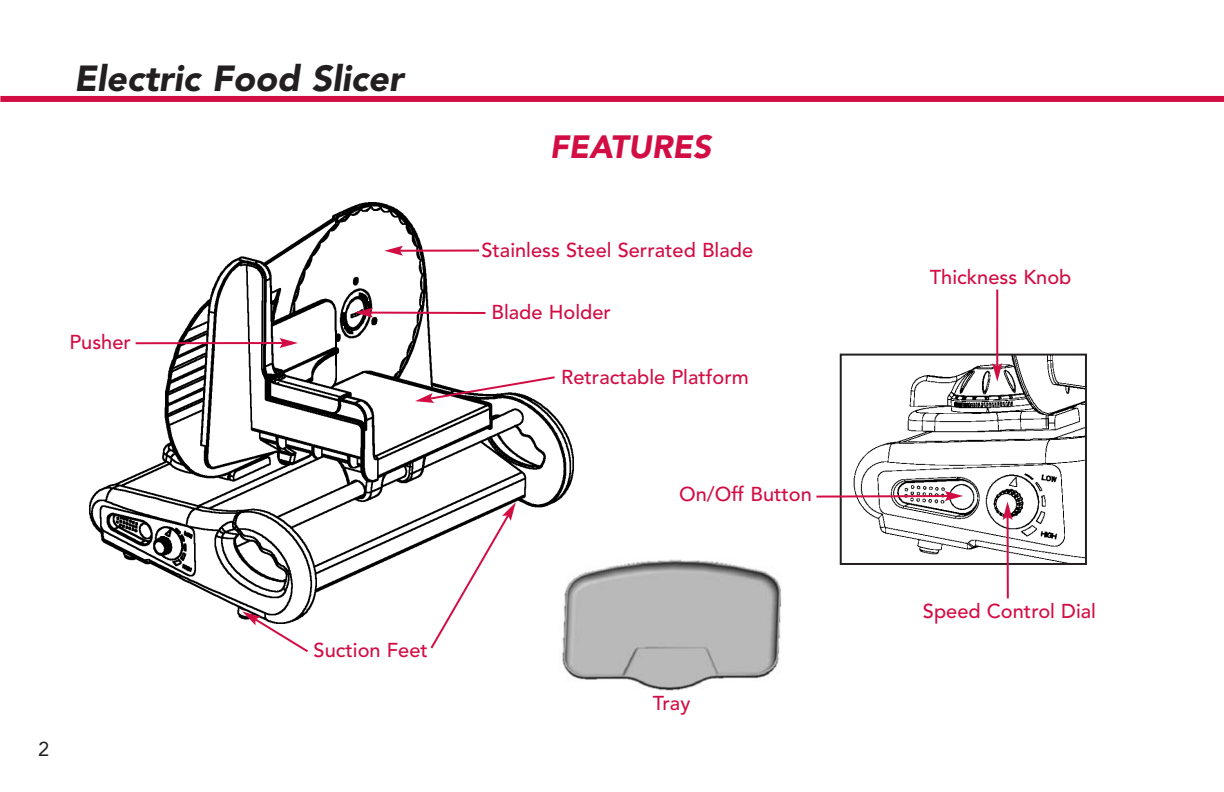
<style>
.page{position:relative;width:1224px;height:792px;background:#fff}
.page>*{position:absolute;margin:0;border:0;box-sizing:border-box;transform-origin:0 0}
.t1{font:italic 900 36px "Avenir";color:#231f20}
.t2{font:italic 900 32px "Avenir";color:#d20d44}
.t3{font:500 20px "Avenir";color:#d20d44}
.t4{font:20px "Avenir";color:#231f20}
</style>
<div class="page">
<div style="left:0;top:96px;width:1224px;height:6px;background:#d20d44"></div>
<img style="left:90px;top:203px;width:484px;height:416px">
<svg style="left:134px;top:338px;width:164px;height:10px"></svg>
<svg style="left:242px;top:611px;width:68px;height:41px"></svg>
<svg style="left:415px;top:375px;width:142px;height:28px"></svg>
<svg style="left:384px;top:246px;width:95px;height:10px"></svg>
<div style="left:479px;top:239px;width:333px;height:33px;background:#fff"></div>
<img style="left:853px;top:357px;width:231px;height:205px">
<div style="left:840px;top:354px;width:247px;height:211px;border:2px solid #231f20"></div>
<svg style="left:354px;top:308px;width:133px;height:10px"></svg>
<div style="left:489px;top:302px;width:176px;height:31px;background:#fff"></div>
<svg style="left:816px;top:491px;width:147px;height:10px"></svg>
<svg style="left:992px;top:95px;width:21px;height:504px"></svg>
<svg style="left:429px;top:502px;width:87px;height:147px"></svg>
<div style="left:559px;top:367px;width:192px;height:27px;background:#fff"></div>
<div style="left:554px;top:559px;width:233px;height:132px;background:#fff"></div>
<img style="left:562px;top:559px;width:220px;height:132px">
<h1 class="t1" style="left:74px;top:64px;width:331px">Electric Food Slicer</h1>
<p class="t3" style="left:69px;top:334px;width:63px">Pusher</p>
<h2 class="t2" style="left:550px;top:134px;width:163px">FEATURES</h2>
<p class="t3" style="left:481px;top:241px;width:273px">Stainless Steel Serrated Blade</p>
<p class="t3" style="left:491px;top:304px;width:121px">Blade Holder</p>
<p class="t3" style="left:561px;top:369px;width:189px">Retractable Platform</p>
<p class="t3" style="left:679px;top:486px;width:134px">On/Off Button</p>
<p class="t4" style="left:38px;top:741px;width:13px">2</p>
<p class="t3" style="left:314px;top:642px;width:116px">Suction Feet</p>
<p class="t3" style="left:653px;top:695px;width:39px">Tray</p>
<p class="t3" style="left:930px;top:268px;width:143px">Thickness Knob</p>
<p class="t3" style="left:923px;top:603px;width:175px">Speed Control Dial</p>
</div>
